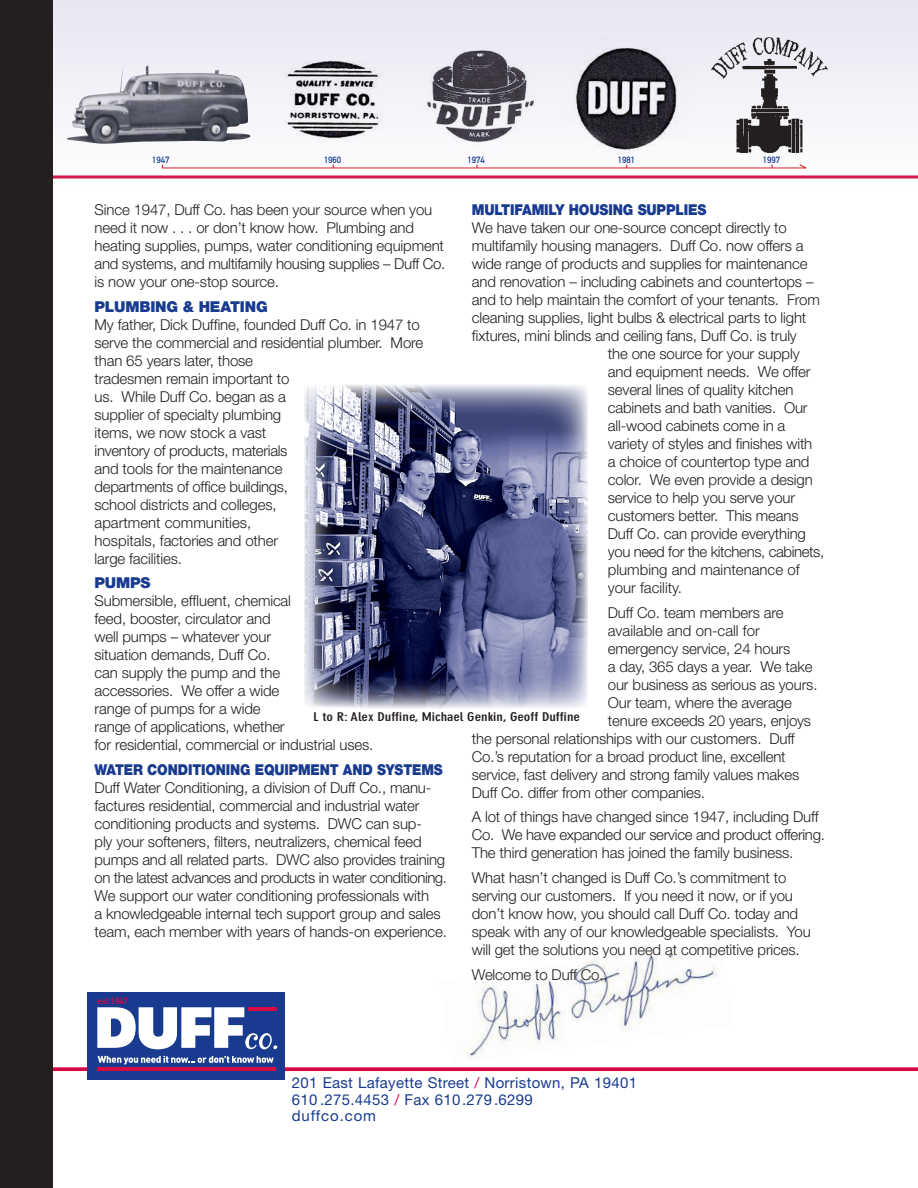
<style>
.page{position:relative;width:918px;height:1188px;background:#fff}
.page>*{position:absolute;margin:0;border:0;box-sizing:border-box;transform-origin:0 0}
.t1{font:300 15px/18px "Helvetica Neue";letter-spacing:-.01em;color:#241f1f}
.t2{font:15px/16.5px "Helvetica Neue";letter-spacing:.02em;color:#193b8f}
.t3{font:900 15px "Helvetica Neue";letter-spacing:-.01em;color:#193b8f;scale:.89 1}
.t4{font:900 15px "Helvetica Neue";letter-spacing:-.01em;color:#193b8f;scale:.9 1}
.t5{font:900 15px "Helvetica Neue";letter-spacing:-.01em;color:#193b8f}
.t6{font:700 condensed 12px "DIN Neuzeit Grotesk";color:#241f1f;scale:1.33 1}
.t7{font:9px "DIN Mittelschrift Alternate";color:#193b8f}
.t8{font:9px "DIN Mittelschrift Alternate";color:#d70a45}
.s1{color:#d70a45}
</style>
<div class="page">
<hr style="left:0;top:1068px;width:918px;height:3px;background:#d70a45">
<img style="left:304px;top:385px;width:284px;height:323px">
<hr style="left:0;top:1067px;width:918px;height:3px;background:#d70a45">
<svg style="left:52px;top:0;width:866px;height:186px;fill:#ededf5"></svg>
<img style="left:67px;top:63px;width:187px;height:81px">
<img style="left:268px;top:32px;width:130px;height:132px">
<img style="left:419px;top:43px;width:127px;height:107px">
<img style="left:564px;top:36px;width:127px;height:123px">
<img style="left:701px;top:29px;width:132px;height:136px">
<div style="left:87px;top:992px;width:198px;height:87px;background:#193b8f"></div>
<svg style="left:97px;top:1007px;width:180px;height:42px"></svg>
<svg style="left:98px;top:1056px;width:176px;height:9px"></svg>
<hr style="left:248px;top:1007px;width:28px;height:4px;background:#d70a45">
<hr style="left:97px;top:1068px;width:179px;height:3px;background:#d70a45">
<svg style="left:161px;top:164px;width:648px;height:5px"></svg>
<img style="left:465px;top:950px;width:252px;height:108px">
<div style="left:0;top:0;width:52px;height:1188px;background:#241f1f"></div>
<p class="t7" style="left:152px;top:155px;width:19px">1947</p>
<p class="t7" style="left:324px;top:155px;width:19px">1960</p>
<p class="t7" style="left:468px;top:155px;width:19px">1974</p>
<p class="t7" style="left:618px;top:155px;width:19px">1981</p>
<p class="t7" style="left:763px;top:155px;width:19px">1997</p>
<p class="t4" style="left:472px;top:201px;width:262px">MULTIFAMILY HOUSING SUPPLIES</p>
<p class="t1" style="left:472px;top:218px;width:317px">We have taken our one-source concept directly to</p>
<p class="t1" style="left:472px;top:236px;width:333px">multifamily housing managers. Duff Co. now offers a</p>
<p class="t1" style="left:472px;top:254px;width:337px">wide range of products and supplies for maintenance</p>
<p class="t1" style="left:472px;top:272px;width:343px">and renovation – including cabinets and countertops –</p>
<p class="t1" style="left:472px;top:290px;width:350px">and to help maintain the comfort of your tenants. From</p>
<p class="t1" style="left:472px;top:308px;width:336px">cleaning supplies, light bulbs &amp; electrical parts to light</p>
<p class="t1" style="left:472px;top:326px;width:327px">fixtures, mini blinds and ceiling fans, Duff Co. is truly</p>
<p class="t1" style="left:608px;top:344px;width:193px">the one source for your supply</p>
<p class="t1" style="left:608px;top:362px;width:204px">and equipment needs. We offer</p>
<p class="t1" style="left:608px;top:380px;width:187px">several lines of quality kitchen</p>
<p class="t1" style="left:608px;top:398px;width:201px">cabinets and bath vanities. Our</p>
<p class="t1" style="left:608px;top:416px;width:179px">all-wood cabinets come in a</p>
<p class="t1" style="left:608px;top:434px;width:206px">variety of styles and finishes with</p>
<p class="t1" style="left:608px;top:452px;width:203px">a choice of countertop type and</p>
<p class="t1" style="left:608px;top:470px;width:206px">color. We even provide a design</p>
<p class="t1" style="left:608px;top:488px;width:189px">service to help you serve your</p>
<p class="t1" style="left:608px;top:506px;width:192px">customers better. This means</p>
<p class="t1" style="left:608px;top:524px;width:200px">Duff Co. can provide everything</p>
<p class="t1" style="left:608px;top:542px;width:218px">you need for the kitchens, cabinets,</p>
<p class="t1" style="left:608px;top:560px;width:193px">plumbing and maintenance of</p>
<p class="t1" style="left:608px;top:578px;width:76px">your facility.</p>
<p class="t1" style="left:608px;top:603px;width:177px">Duff Co. team members are</p>
<p class="t1" style="left:608px;top:621px;width:153px">available and on-call for</p>
<p class="t1" style="left:608px;top:639px;width:184px">emergency service, 24 hours</p>
<p class="t1" style="left:608px;top:657px;width:206px">a day, 365 days a year. We take</p>
<p class="t1" style="left:608px;top:675px;width:211px">our business as serious as yours.</p>
<p class="t1" style="left:608px;top:693px;width:185px">Our team, where the average</p>
<p class="t1" style="left:608px;top:711px;width:205px">tenure exceeds 20 years, enjoys</p>
<p class="t1" style="left:472px;top:729px;width:324px">the personal relationships with our customers. Duff</p>
<p class="t1" style="left:472px;top:747px;width:315px">Co.’s reputation for a broad product line, excellent</p>
<p class="t1" style="left:472px;top:765px;width:329px">service, fast delivery and strong family values makes</p>
<p class="t1" style="left:472px;top:783px;width:235px">Duff Co. differ from other companies.</p>
<p class="t1" style="left:472px;top:808px;width:355px">A lot of things have changed since 1947, including Duff<br>Co. We have expanded our service and product offering.<br>The third generation has joined the family business.</p>
<p class="t1" style="left:472px;top:868px;width:340px">What hasn’t changed is Duff Co.’s commitment to serving our customers. If you need it now, or if you don’t know how, you should call Duff Co. today and speak with any of our knowledgeable specialists. You will get the solutions you need at competitive prices.</p>
<p class="t1" style="left:472px;top:965px;width:137px">Welcome to Duff Co.,</p>
<p class="t1" style="left:95px;top:200px;width:352px">Since 1947, Duff Co. has been your source when you need it now . . . or don’t know how. Plumbing and heating supplies, pumps, water conditioning equipment and systems, and multifamily housing supplies – Duff Co. is now your one-stop source.</p>
<p class="t5" style="left:95px;top:297px;width:175px">PLUMBING &amp; HEATING</p>
<p class="t1" style="left:95px;top:315px;width:330px">My father, Dick Duffine, founded Duff Co. in 1947 to serve the commercial and residential plumber. More than 65 years later, those<br>tradesmen remain important to<br>us. While Duff Co. began as a<br>supplier of specialty plumbing<br>items, we now stock a vast<br>inventory of products, materials<br>and tools for the maintenance<br>departments of office buildings,<br>school districts and colleges,<br>apartment communities,<br>hospitals, factories and other<br>large facilities.</p>
<p class="t5" style="left:95px;top:574px;width:58px">PUMPS</p>
<p class="t1" style="left:95px;top:592px;width:280px">Submersible, effluent, chemical<br>feed, booster, circulator and<br>well pumps – whatever your<br>situation demands, Duff Co.<br>can supply the pump and the<br>accessories. We offer a wide<br>range of pumps for a wide<br>range of applications, whether<br>for residential, commercial or industrial uses.</p>
<p class="t3" style="left:95px;top:761px;width:393px">WATER CONDITIONING EQUIPMENT AND SYSTEMS</p>
<p class="t1" style="left:95px;top:778px;width:354px">Duff Water Conditioning, a division of Duff Co., manu&shy;factures residential, commercial and industrial water conditioning products and systems. DWC can sup-<br>ply your softeners, filters, neutralizers, chemical feed pumps and all related parts. DWC also provides training on the latest advances and products in water conditioning.<br>We support our water conditioning professionals with<br>a knowledgeable internal tech support group and sales team, each member with years of hands-on experience.</p>
<p class="t6" style="left:313px;top:710px;width:202px">L to R: Alex Duffine, Michael Genkin, Geoff Duffine</p>
<p class="t8" style="left:97px;top:995px;width:32px">est.1947</p>
<p class="t2" style="left:292px;top:1075px;width:347px">201 East Lafayette Street <span class="s1">/</span> Norristown, PA 19401<br>610 .275.4453 <span class="s1">/</span> Fax 610.279.6299<br>duffco.com</p>
</div>
